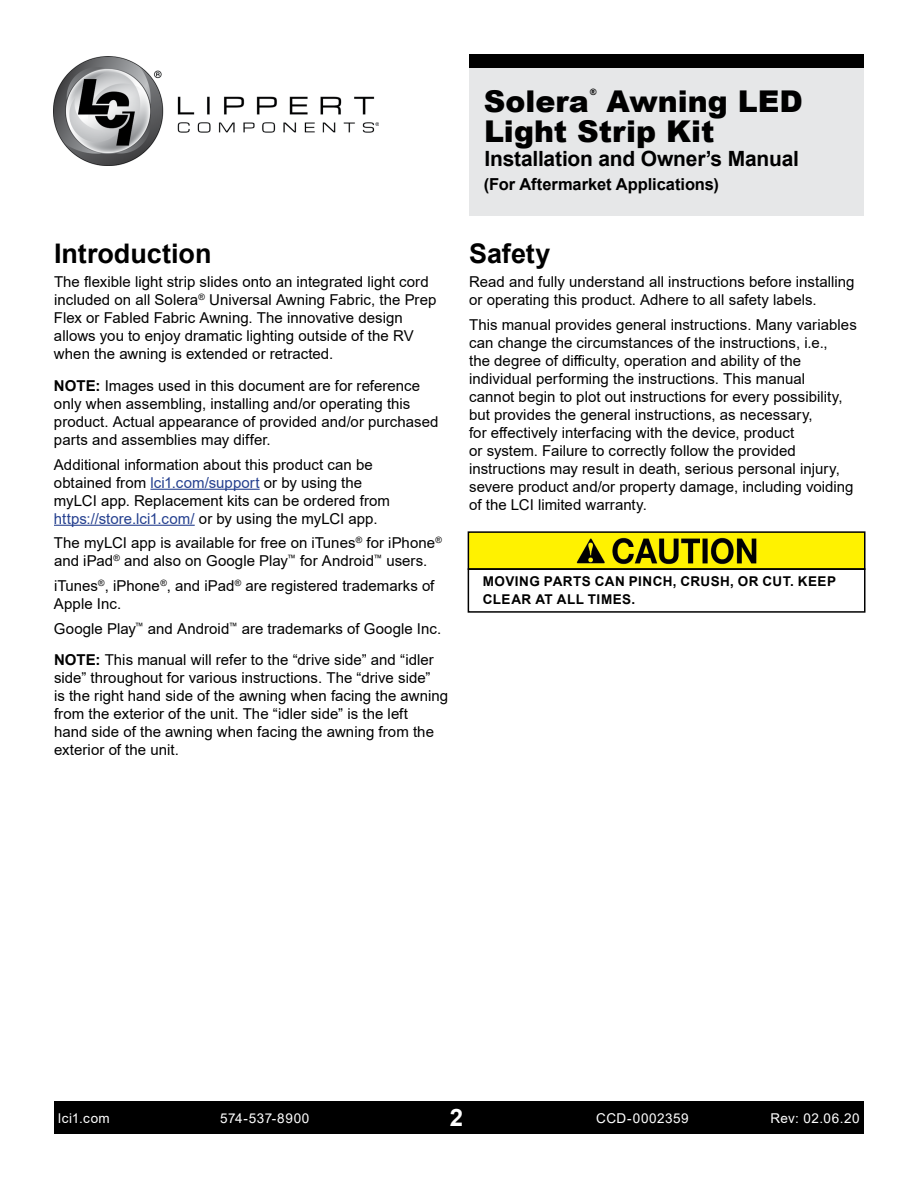
<style>
.page{position:relative;width:918px;height:1188px;background:#fff}
.page>*{position:absolute;margin:0;border:0;box-sizing:border-box;transform-origin:0 0}
.t1{font:900 30px/30px "Arial";color:#000}
.t2{font:700 27px "Arial";color:#000}
.t3{font:700 24px "Arial";color:#fff}
.t4{font:700 21px "Arial";letter-spacing:-.01em;color:#000}
.t5{font:700 16.5px "Arial";letter-spacing:-.005em;color:#000}
.t6{font:15px/18px "Arial";letter-spacing:.005em;color:#000}
.t7{font:700 13.5px/18px "Arial";letter-spacing:.035em;color:#000}
.t8{font:13.5px "Arial";letter-spacing:.035em;color:#fff}
.t9{font:900 8.7px "Arial";color:#000}
.s1{font-weight:700}
.s2{color:#25408f}
</style>
<div class="page">
<div style="left:54px;top:1102px;width:810px;height:32px;background:#000"></div>
<img style="left:54px;top:56px;width:325px;height:110px">
<div style="left:469px;top:54px;width:395px;height:162px;background:#e6e7e8"></div>
<div style="left:469px;top:54px;width:395px;height:14px;background:#000"></div>
<hr style="left:150px;top:489px;width:110px;height:1px;background:#25408f">
<hr style="left:54px;top:525px;width:141px;height:1px;background:#25408f">
<img style="left:471px;top:534px;width:392px;height:33px">
<div style="left:468px;top:531px;width:398px;height:39px;border:2px solid #000"></div>
<div style="left:468px;top:568px;width:398px;height:45px;border:2px solid #000"></div>
<h2 class="t2" style="left:54px;top:234px;width:159px">Introduction</h2>
<p class="t6" style="left:54px;top:273px;width:384px">The flexible light strip slides onto an integrated light cord included on all Solera<sup>®</sup> Universal Awning Fabric, the Prep Flex or Fabled Fabric Awning. The innovative design allows you to enjoy dramatic lighting outside of the RV when the awning is extended or retracted.</p>
<p class="t6" style="left:54px;top:377px;width:386px"><span class="s1">NOTE:</span> Images used in this document are for reference only when assembling, installing and/or operating this product. Actual appearance of provided and/or purchased parts and assemblies may differ.</p>
<p class="t6" style="left:54px;top:455px;width:338px">Additional information about this product can be obtained from <span class="s2">lci1.com/support</span> or by using the myLCI app. Replacement kits can be ordered from <span class="s2">https://store.lci1.com/</span> or by using the myLCI app.</p>
<p class="t6" style="left:54px;top:534px;width:390px">The myLCI app is available for free on iTunes<sup>®</sup> for iPhone<sup>® </sup>and iPad<sup>®</sup> and also on Google Play<sup>™</sup> for Android<sup>™</sup> users.</p>
<p class="t6" style="left:54px;top:577px;width:382px">iTunes<sup>®</sup>, iPhone<sup>®</sup>, and iPad<sup>®</sup> are registered trademarks of<br>Apple Inc.</p>
<p class="t6" style="left:54px;top:613px;width:389px;line-height:31.5px">Google Play<sup>™</sup> and Android<sup>™</sup> are trademarks of Google Inc.<br><span class="s1">NOTE:</span> This manual will refer to the “drive side” and “idler</p>
<p class="t6" style="left:54px;top:669px;width:396px">side” throughout for various instructions. The “drive side”<br>is the right hand side of the awning when facing the awning from the exterior of the unit. The “idler side” is the left<br>hand side of the awning when facing the awning from the exterior of the unit.</p>
<h1 class="t1" style="left:484px;top:85px;width:107px">Solera</h1>
<p class="t9" style="left:590px;top:86px;width:8px">®</p>
<h1 class="t1" style="left:484px;top:85px;width:320px;text-indent:123px">Awning LED<br>Light Strip Kit</h1>
<h3 class="t4" style="left:484px;top:144px;width:316px">Installation and Owner’s Manual</h3>
<p class="t5" style="left:484px;top:173px;width:236px">(For Aftermarket Applications)</p>
<h2 class="t2" style="left:469px;top:234px;width:83px">Safety</h2>
<p class="t6" style="left:469px;top:273px;width:387px">Read and fully understand all instructions before installing or operating this product. Adhere to all safety labels.</p>
<p class="t6" style="left:469px;top:316px;width:389px">This manual provides general instructions. Many variables can change the circumstances of the instructions, i.e.,<br>the degree of difficulty, operation and ability of the individual performing the instructions. This manual<br>cannot begin to plot out instructions for every possibility, but provides the general instructions, as necessary,<br>for effectively interfacing with the device, product<br>or system. Failure to correctly follow the provided instructions may result in death, serious personal injury, severe product and/or property damage, including voiding of the LCI limited warranty.</p>
<p class="t7" style="left:483px;top:573px;width:355px">MOVING PARTS CAN PINCH, CRUSH, OR CUT. KEEP<br>CLEAR AT ALL TIMES.</p>
<p class="t8" style="left:58px;top:1109px;width:53px">lci1.com</p>
<p class="t8" style="left:220px;top:1109px;width:91px">574-537-8900</p>
<h3 class="t3" style="left:450px;top:1100px;width:15px">2</h3>
<p class="t8" style="left:770px;top:1109px;width:91px">Rev: 02.06.20</p>
<p class="t8" style="left:596px;top:1109px;width:94px">CCD-0002359</p>
</div>
